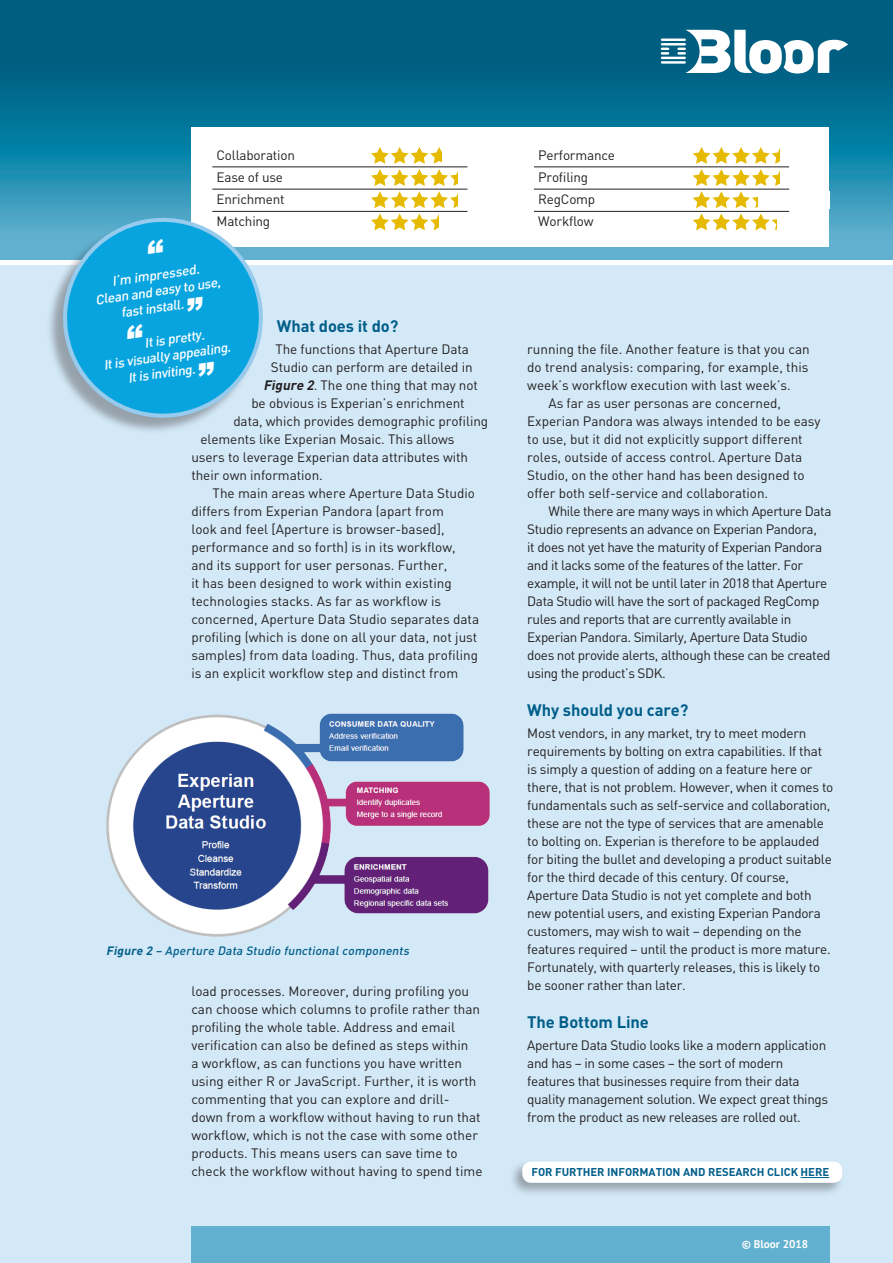
<style>
.page{position:relative;width:893px;height:1263px;background:#fff}
.page>*{position:absolute;margin:0;border:0;box-sizing:border-box;transform-origin:0 0}
.t1{font:700 16.5px "DIN";letter-spacing:-.005em;color:#005e8a}
.Body_Text_PT_Sans_9{font:13.5px/18px "DIN";letter-spacing:-.005em;color:#231f20}
.Body_Text_PT_Sans_9-2{font:13.5px/18px "DIN";letter-spacing:-.03em;color:#231f20}
.Body_Text_PT_Sans_9-3{font:13.5px/18px "DIN";letter-spacing:-.025em;color:#231f20}
.Chapter_Head{font:italic 500 13.5px "DIN";color:#fff}
.t2{font:italic 500 12px "DIN";color:#005e8a}
.t3{font:700 11.25px "DIN";letter-spacing:-.005em;color:#005e8a}
.t4{font:700 11.25px "PT Sans";color:#fff}
.s1{font-weight:700;font-style:italic}
.s2{font-weight:700}
</style>
<div class="page">
<svg style="left:0;top:0;width:893px;height:259px;background:#0d7194"></svg>
<div style="left:0;top:266px;width:893px;height:997px;background:#d4e9f7"></div>
<div style="left:191px;top:1227px;width:638px;height:36px;background:#62b0cf"></div>
<hr style="left:661px;top:61px;width:25px;height:3px;background:#fff">
<hr style="left:661px;top:57px;width:25px;height:2px;background:#fff">
<svg style="left:661px;top:48px;width:8px;height:7px"></svg>
<hr style="left:661px;top:43px;width:25px;height:2px;background:#fff">
<hr style="left:661px;top:39px;width:25px;height:2px;background:#fff">
<svg style="left:677px;top:30px;width:171px;height:44px"></svg>
<div style="left:191px;top:128px;width:638px;height:119px;background:#fff"></div>
<hr style="left:212px;top:167px;width:255px;height:1px;background:#231f20">
<hr style="left:212px;top:189px;width:255px;height:1px;background:#231f20">
<hr style="left:212px;top:211px;width:255px;height:1px;background:#231f20">
<svg style="left:371px;top:147px;width:97px;height:83px"></svg>
<svg style="left:693px;top:147px;width:96px;height:83px"></svg>
<hr style="left:534px;top:167px;width:255px;height:1px;background:#231f20">
<hr style="left:534px;top:189px;width:255px;height:1px;background:#231f20">
<hr style="left:534px;top:211px;width:255px;height:1px;background:#231f20">
<div style="left:443px;top:147px;width:76px;height:18px;background:#fff"></div>
<div style="left:780px;top:147px;width:49px;height:18px;background:#fff"></div>
<div style="left:780px;top:168px;width:49px;height:19px;background:#fff"></div>
<div style="left:439px;top:213px;width:61px;height:18px;background:#fff"></div>
<div style="left:777px;top:213px;width:52px;height:18px;background:#fff"></div>
<div style="left:459px;top:191px;width:57px;height:18px;background:#fff"></div>
<div style="left:459px;top:168px;width:57px;height:19px;background:#fff"></div>
<div style="left:758px;top:191px;width:71px;height:18px;background:#fff"></div>
<div style="left:508px;top:1159px;width:336px;height:38px;background:#231f20;opacity:.35"></div>
<div style="left:522px;top:1161px;width:320px;height:22px;background:#fff;border-radius:9px"></div>
<svg style="left:801px;top:1177px;width:28px;height:1px"></svg>
<img style="left:106px;top:713px;width:383px;height:223px">
<div style="left:46px;top:220px;width:215px;height:215px;background:#231f20;opacity:.35"></div>
<svg style="left:58px;top:213px;width:209px;height:209px;background:#3fb2df"></svg>
<p class="Body_Text_PT_Sans_9" style="left:217px;top:146px;width:80px">Collaboration</p>
<p class="Body_Text_PT_Sans_9" style="left:217px;top:168px;width:68px">Ease of use</p>
<p class="Body_Text_PT_Sans_9" style="left:217px;top:190px;width:70px">Enrichment</p>
<p class="Body_Text_PT_Sans_9" style="left:217px;top:213px;width:55px">Matching</p>
<p class="Chapter_Head" style="left:111px;top:273px;width:90px;rotate:-8deg">I’m impressed.</p>
<p class="Chapter_Head" style="left:94px;top:292px;width:128px;rotate:-8deg">Clean and easy to use,</p>
<p class="Chapter_Head" style="left:120px;top:305px;width:65px;rotate:-8deg">fast install.</p>
<p class="Chapter_Head" style="left:144px;top:335px;width:62px;rotate:-8deg">It is pretty.</p>
<p class="Chapter_Head" style="left:103px;top:357px;width:130px;rotate:-8deg">It is visually appealing.</p>
<p class="Chapter_Head" style="left:127px;top:370px;width:69px;rotate:-8deg">It is inviting.</p>
<p class="t1" style="left:277px;top:316px;width:123px">What does it do?</p>
<p class="Body_Text_PT_Sans_9" style="left:275px;top:340px;width:195px">The functions that Aperture Data</p>
<p class="Body_Text_PT_Sans_9" style="left:271px;top:358px;width:203px">Studio can perform are detailed in</p>
<p class="Body_Text_PT_Sans_9" style="left:263px;top:376px;width:216px"><span class="s1">Figure 2</span>. The one thing that may not</p>
<p class="Body_Text_PT_Sans_9" style="left:251px;top:394px;width:215px">be obvious is Experian’s enrichment</p>
<p class="Body_Text_PT_Sans_9" style="left:233px;top:412px;width:256px">data, which provides demographic profiling</p>
<p class="Body_Text_PT_Sans_9" style="left:200px;top:430px;width:256px">elements like Experian Mosaic. This allows</p>
<p class="Body_Text_PT_Sans_9" style="left:191px;top:448px;width:278px">users to leverage Experian data attributes with</p>
<p class="Body_Text_PT_Sans_9" style="left:191px;top:466px;width:133px">their own information.</p>
<p class="Body_Text_PT_Sans_9" style="left:191px;top:484px;width:289px;text-indent:21px">The main areas where Aperture Data Studio differs from Experian Pandora (apart from<br>look and feel [Aperture is browser-based], performance and so forth) is in its workflow, and its support for user personas. Further,<br>it has been designed to work within existing technologies stacks. As far as workflow is concerned, Aperture Data Studio separates data profiling (which is done on all your data, not just samples) from data loading. Thus, data profiling is an explicit workflow step and distinct from</p>
<p class="t2" style="left:106px;top:943px;width:307px"><span class="s2">Figure 2</span> – Aperture Data Studio functionalcomponents</p>
<p class="Body_Text_PT_Sans_9" style="left:191px;top:982px;width:293px">load processes. Moreover, during profiling you can choose which columns to profile rather than profiling the whole table. Address and email verification can also be defined as steps within<br>a workflow, as can functions you have written using either R or JavaScript. Further, it is worth commenting that you can explore and drill&shy;down from a workflow without having to run that workflow, which is not the case with some other products. This means users can save time to check the workflow without having to spend time</p>
<p class="Body_Text_PT_Sans_9" style="left:538px;top:146px;width:78px">Performance</p>
<p class="Body_Text_PT_Sans_9" style="left:538px;top:168px;width:51px">Profiling</p>
<p class="Body_Text_PT_Sans_9" style="left:538px;top:190px;width:59px">RegComp</p>
<p class="Body_Text_PT_Sans_9" style="left:538px;top:213px;width:57px">Workflow</p>
<p class="Body_Text_PT_Sans_9" style="left:527px;top:341px;width:284px;text-align:justify">running the file. Another feature is that you can do trend analysis: comparing, for example, this week’s workflow execution with last week’s.</p>
<p class="Body_Text_PT_Sans_9" style="left:527px;top:395px;width:295px;text-indent:21px">As far as user personas are concerned, Experian Pandora was always intended to be easy to use, but it did not explicitly support different roles, outside of access control. Aperture Data Studio, on the other hand has been designed to offer both self-service and collaboration.</p>
<p class="Body_Text_PT_Sans_9-2" style="left:527px;top:503px;width:306px;text-indent:21px">While there are many ways in which Aperture Data Studio represents an advance on Experian Pandora,<br>it does not yet have the maturity of Experian Pandora and it lacks some of the features of the latter. For example, it will not be until later in 2018 that Aperture Data Studio will have the sort of packaged RegComp rules and reports that are currently available in Experian Pandora. Similarly, Aperture Data Studio does not provide alerts, although these can be created using the product’s SDK.</p>
<p class="t1" style="left:527px;top:700px;width:163px">Why should you care?</p>
<p class="Body_Text_PT_Sans_9" style="left:527px;top:724px;width:308px">Most vendors, in any market, try to meet modern requirements by bolting on extra capabilities. If that is simply a question of adding on a feature here or there, that is not problem. However, when it comes to fundamentals such as self-service and collaboration, these are not the type of services that are amenable to bolting on. Experian is therefore to be applauded for biting the bullet and developing a product suitable for the third decade of this century. Of course, Aperture Data Studio is not yet complete and both new potential users, and existing Experian Pandora customers, may wish to wait – depending on the features required – until the product is more mature.<br>Fortunately, with quarterly releases, this is likely to be sooner rather than later.</p>
<p class="t1" style="left:527px;top:1012px;width:123px">The Bottom Line</p>
<p class="Body_Text_PT_Sans_9-3" style="left:527px;top:1036px;width:302px">Aperture Data Studio looks like a modern application and has – in some cases – the sort of modern features that businesses require from their data quality management solution. We expect great things from the product as new releases are rolled out.</p>
<p class="t3" style="left:531px;top:1165px;width:299px">FOR FURTHER INFORMATION AND RESEARCH CLICK HERE</p>
<p class="t4" style="left:742px;top:1236px;width:68px">© Bloor 2018</p>
</div>
